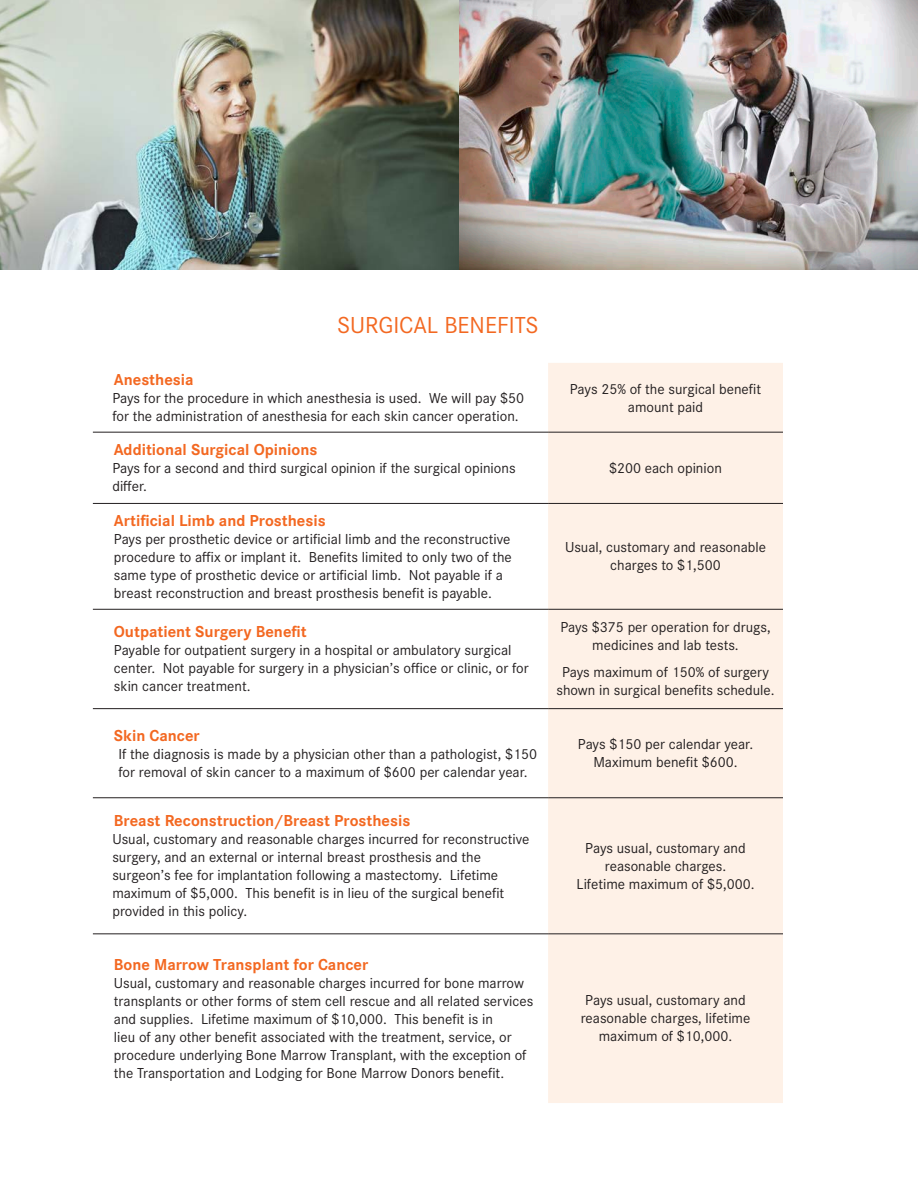
<style>
.page{position:relative;width:918px;height:1188px;background:#fff}
.page>*{position:absolute;margin:0;border:0;box-sizing:border-box;transform-origin:0 0}
.t1{font:24px "Corporate S Pro";color:#f36821}
.t2{font:700 16.5px "Corporate S Pro";color:#f36821}
.t3{font:15px/18px "Corporate S Pro";color:#231f20}
</style>
<div class="page">
<img style="left:0;top:0;width:918px;height:269px">
<div style="left:548px;top:363px;width:235px;height:740px;background:#fef1e7"></div>
<hr style="left:93px;top:609px;width:455px;height:1px;background:#231f20">
<hr style="left:93px;top:432px;width:455px;height:1px;background:#231f20">
<hr style="left:93px;top:503px;width:455px;height:1px;background:#231f20">
<hr style="left:548px;top:432px;width:235px;height:1px;background:#231f20">
<hr style="left:548px;top:503px;width:235px;height:1px;background:#231f20">
<hr style="left:548px;top:609px;width:235px;height:1px;background:#231f20">
<hr style="left:93px;top:708px;width:455px;height:1px;background:#231f20">
<hr style="left:93px;top:797px;width:455px;height:1px;background:#231f20">
<hr style="left:548px;top:708px;width:235px;height:1px;background:#231f20">
<hr style="left:548px;top:797px;width:235px;height:1px;background:#231f20">
<hr style="left:93px;top:933px;width:455px;height:1px;background:#231f20">
<hr style="left:548px;top:933px;width:235px;height:1px;background:#231f20">
<p class="t1" style="left:337px;top:308px;width:203px">SURGICAL BENEFITS</p>
<p class="t2" style="left:114px;top:367px;width:81px">Anesthesia</p>
<p class="t3" style="left:112px;top:388px;width:413px">Pays for the procedure in which anesthesia is used. We will pay $50 for the administration of anesthesia for each skin cancer operation.</p>
<p class="t3" style="left:570px;top:378px;width:193px;text-align:center">Pays 25% of the surgical benefit amount paid</p>
<p class="t2" style="left:114px;top:437px;width:205px">Additional Surgical Opinions</p>
<p class="t3" style="left:112px;top:458px;width:405px">Pays for a second and third surgical opinion if the surgical opinions differ.</p>
<p class="t3" style="left:609px;top:458px;width:114px">$200 each opinion</p>
<p class="t2" style="left:114px;top:507px;width:213px">Artificial Limb and Prosthesis</p>
<p class="t3" style="left:114px;top:529px;width:399px">Pays per prosthetic device or artificial limb and the reconstructive procedure to affix or implant it. Benefits limited to only two of the same type of prosthetic device or artificial limb. Not payable if a breast reconstruction and breast prosthesis benefit is payable.</p>
<p class="t3" style="left:565px;top:537px;width:203px;text-align:center">Usual, customary and reasonable charges to $1,500</p>
<p class="t2" style="left:114px;top:619px;width:194px">Outpatient Surgery Benefit</p>
<p class="t3" style="left:114px;top:640px;width:416px">Payable for outpatient surgery in a hospital or ambulatory surgical center. Not payable for surgery in a physician’s office or clinic, or for skin cancer treatment.</p>
<p class="t3" style="left:560px;top:617px;width:212px;text-align:center">Pays $375 per operation for drugs, medicines and lab tests.</p>
<p class="t3" style="left:556px;top:662px;width:220px;text-align:center">Pays maximum of 150% of surgery shown in surgical benefits schedule.</p>
<p class="t2" style="left:114px;top:722px;width:87px">Skin Cancer</p>
<p class="t3" style="left:118px;top:744px;width:420px">If the diagnosis is made by a physician other than a pathologist, $150 for removal of skin cancer to a maximum of $600 per calendar year.</p>
<p class="t3" style="left:578px;top:734px;width:177px">Pays $150 per calendar year.</p>
<p class="t3" style="left:593px;top:752px;width:146px">Maximum benefit $600.</p>
<p class="t2" style="left:114px;top:808px;width:298px">Breast Reconstruction/Breast Prosthesis</p>
<p class="t3" style="left:112px;top:829px;width:419px">Usual, customary and reasonable charges incurred for reconstructive surgery, and an external or internal breast prosthesis and the surgeon’s fee for implantation following a mastectomy. Lifetime maximum of $5,000. This benefit is in lieu of the surgical benefit provided in this policy.</p>
<p class="t3" style="left:585px;top:838px;width:162px">Pays usual, customary and</p>
<p class="t3" style="left:605px;top:856px;width:123px">reasonable charges.</p>
<p class="t3" style="left:577px;top:874px;width:179px">Lifetime maximum of $5,000.</p>
<p class="t2" style="left:114px;top:951px;width:256px">Bone Marrow Transplant for Cancer</p>
<p class="t3" style="left:114px;top:973px;width:421px">Usual, customary and reasonable charges incurred for bone marrow transplants or other forms of stem cell rescue and all related services and supplies. Lifetime maximum of $10,000. This benefit is in<br>lieu of any other benefit associated with the treatment, service, or procedure underlying Bone Marrow Transplant, with the exception of the Transportation and Lodging for Bone Marrow Donors benefit.</p>
<p class="t3" style="left:581px;top:990px;width:171px;text-align:center">Pays usual, customary and reasonable charges, lifetime maximum of $10,000.</p>
</div>
